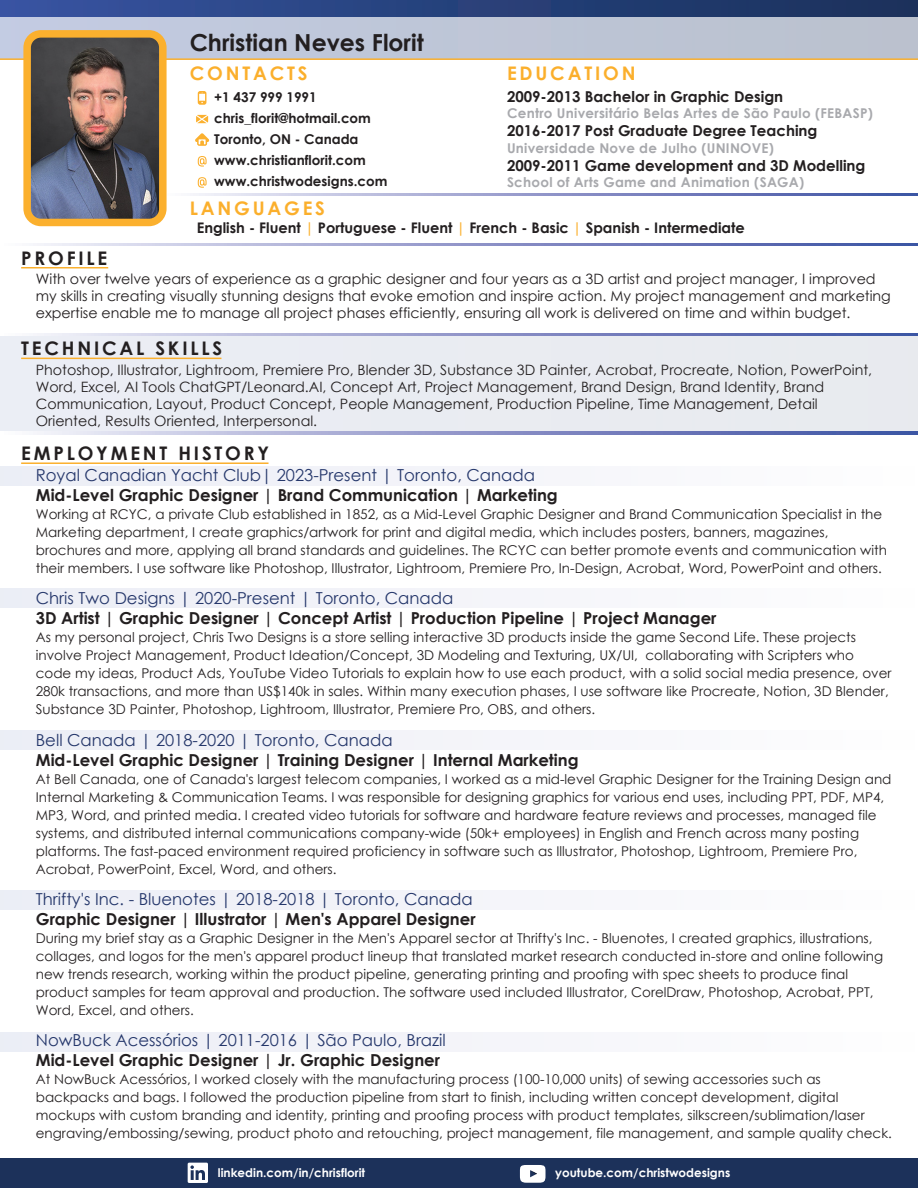
<style>
.page{position:relative;width:918px;height:1188px;background:#fff}
.page>*{position:absolute;margin:0;border:0;box-sizing:border-box;transform-origin:0 0}
.t1{font:700 23.4px "Century Gothic";color:#231f20}
.t2{font:700 18.75px "Century Gothic";letter-spacing:.15em;color:#231f20}
.t3{font:700 18.75px "Century Gothic";letter-spacing:.15em;color:#fbaf2c}
.t4{font:700 16.5px "Century Gothic";color:#231f20}
.t5{font:16.5px "Century Gothic";color:#25376b}
.t6{font:700 15px "Century Gothic";color:#231f20}
.t7{font:700 14.55px "Century Gothic";color:#231f20}
.t8{font:14.25px/17.1px "Century Gothic";color:#231f20}
.t9{font:13.5px/18px "Century Gothic";color:#231f20}
.t10{font:700 13.5px "Century Gothic";letter-spacing:.02em;color:#a8a9ad}
.t11{font:700 13.5px/21px "Century Gothic";color:#231f20}
.t12{font:700 12px "Century Gothic";color:#fff}
.s1{color:#fbb02e}
</style>
<div class="page">
<div style="left:0;top:16px;width:918px;height:43px;background:#bec6d6"></div>
<hr style="left:0;top:58px;width:918px;height:2px;background:#fbb02e">
<div style="left:0;top:0;width:918px;height:16px;background:linear-gradient(to right,#3753a0,#193059)"></div>
<div style="left:0;top:336px;width:918px;height:96px;background:#eaecf2"></div>
<div style="left:0;top:1159px;width:918px;height:29px;background:#1c315a"></div>
<div style="left:520px;top:1165px;width:26px;height:18px;background:#fff;border-radius:7px"></div>
<svg style="left:530px;top:1170px;width:7px;height:7px"></svg>
<svg style="left:188px;top:1163px;width:20px;height:20px"></svg>
<hr style="left:21px;top:267px;width:87px;height:2px;background:#fbb02e">
<hr style="left:21px;top:358px;width:200px;height:1px;background:#fbb02e">
<svg style="left:37px;top:432px;width:881px;height:2px"></svg>
<div style="left:0;top:467px;width:918px;height:19px;background:#f4f4f9"></div>
<div style="left:0;top:589px;width:918px;height:19px;background:#f4f4f9"></div>
<div style="left:0;top:731px;width:918px;height:19px;background:#f4f4f9"></div>
<div style="left:0;top:890px;width:918px;height:19px;background:#f4f4f9"></div>
<div style="left:0;top:1032px;width:918px;height:19px;background:#f4f4f9"></div>
<svg style="left:37px;top:333px;width:881px;height:3px"></svg>
<svg style="left:37px;top:243px;width:881px;height:3px"></svg>
<svg style="left:193px;top:193px;width:725px;height:3px"></svg>
<hr style="left:21px;top:462px;width:248px;height:2px;background:#fbb02e">
<svg style="left:198px;top:91px;width:8px;height:14px"></svg>
<svg style="left:195px;top:133px;width:14px;height:13px"></svg>
<svg style="left:198px;top:177px;width:9px;height:11px"></svg>
<svg style="left:198px;top:156px;width:9px;height:11px"></svg>
<svg style="left:196px;top:115px;width:12px;height:8px"></svg>
<img style="left:32px;top:39px;width:126px;height:178px">
<div style="left:23px;top:30px;width:144px;height:196px;border:8px solid #fbb02e;border-radius:14px"></div>
<h1 class="t1" style="left:190px;top:25px;width:236px">Christian Neves Florit</h1>
<h2 class="t3" style="left:190px;top:59px;width:119px">CONTACTS</h2>
<p class="t11" style="left:214px;top:86px;width:175px">+1 437 999 1991 chris_florit@hotmail.com<br>Toronto, ON - Canada www.christianflorit.com www.christwodesigns.com</p>
<h2 class="t3" style="left:507px;top:59px;width:130px">EDUCATION</h2>
<p class="t6" style="left:507px;top:85px;width:278px">2009-2013 Bachelor in Graphic Design</p>
<p class="t10" style="left:507px;top:103px;width:368px">Centro Universitário Belas Artes de São Paulo (FEBASP)</p>
<p class="t6" style="left:507px;top:119px;width:312px">2016-2017 Post Graduate Degree Teaching</p>
<p class="t10" style="left:507px;top:137px;width:269px">Universidade Nove de Julho (UNINOVE)</p>
<p class="t6" style="left:507px;top:154px;width:360px">2009-2011 Game development and 3D Modelling</p>
<p class="t10" style="left:507px;top:172px;width:299px">School of Arts Game and Animation (SAGA)</p>
<h2 class="t2" style="left:21px;top:244px;width:88px">PROFILE</h2>
<h2 class="t3" style="left:190px;top:194px;width:137px">LANGUAGES</h2>
<p class="t7" style="left:197px;top:217px;width:550px">English - Fluent <span class="s1">|</span> Portuguese - Fluent <span class="s1">|</span> French - Basic <span class="s1">|</span> Spanish - Intermediate</p>
<p class="t8" style="left:36px;top:270px;width:857px">With over twelve years of experience as a graphic designer and four years as a 3D artist and project manager, I improved my skills in creating visually stunning designs that evoke emotion and inspire action. My project management and marketing expertise enable me to manage all project phases efficiently, ensuring all work is delivered on time and within budget.</p>
<h2 class="t2" style="left:21px;top:334px;width:203px">TECHNICAL SKILLS</h2>
<p class="t8" style="left:36px;top:361px;width:838px">Photoshop, Illustrator, Lightroom, Premiere Pro, Blender 3D, Substance 3D Painter, Acrobat, Procreate, Notion, PowerPoint, Word, Excel, AI Tools ChatGPT/Leonard.AI, Concept Art, Project Management, Brand Design, Brand Identity, Brand Communication, Layout, Product Concept, People Management, Production Pipeline, Time Management, Detail Oriented, Results Oriented, Interpersonal.</p>
<h2 class="t2" style="left:21px;top:439px;width:249px">EMPLOYMENT HISTORY</h2>
<p class="t5" style="left:36px;top:464px;width:501px">Royal Canadian Yacht Club| 2023-Present | Toronto, Canada</p>
<p class="t4" style="left:36px;top:482px;width:524px">Mid-Level Graphic Designer | Brand Communication | Marketing</p>
<p class="t9" style="left:36px;top:505px;width:853px">Working at RCYC, a private Club established in 1852, as a Mid-Level Graphic Designer and Brand Communication Specialist in the Marketing department, I create graphics/artwork for print and digital media, which includes posters, banners, magazines, brochures and more, applying all brand standards and guidelines. The RCYC can better promote events and communication with their members. I use software like Photoshop, Illustrator, Lightroom, Premiere Pro, In-Design, Acrobat, Word, PowerPoint and others.</p>
<p class="t5" style="left:36px;top:587px;width:419px">Chris Two Designs | 2020-Present | Toronto, Canada</p>
<p class="t4" style="left:36px;top:606px;width:682px">3D Artist | Graphic Designer | Concept Artist | Production Pipeline | Project Manager</p>
<p class="t9" style="left:36px;top:628px;width:857px">As my personal project, Chris Two Designs is a store selling interactive 3D products inside the game Second Life. These projects involve Project Management, Product Ideation/Concept, 3D Modeling and Texturing, UX/UI, collaborating with Scripters who code my ideas, Product Ads, YouTube Video Tutorials to explain how to use each product, with a solid social media presence, over 280k transactions, and more than US$140k in sales. Within many execution phases, I use software like Procreate, Notion, 3D Blender, Substance 3D Painter, Photoshop, Lightroom, Illustrator, Premiere Pro, OBS, and others.</p>
<p class="t5" style="left:36px;top:728px;width:358px">Bell Canada | 2018-2020 | Toronto, Canada</p>
<p class="t4" style="left:36px;top:747px;width:544px">Mid-Level Graphic Designer | Training Designer | Internal Marketing</p>
<p class="t9" style="left:36px;top:769px;width:857px">At Bell Canada, one of Canada's largest telecom companies, I worked as a mid-level Graphic Designer for the Training Design and Internal Marketing &amp; Communication Teams. I was responsible for designing graphics for various end uses, including PPT, PDF, MP4, MP3, Word, and printed media. I created video tutorials for software and hardware feature reviews and processes, managed file systems, and distributed internal communications company-wide (50k+ employees) in English and French across many posting platforms. The fast-paced environment required proficiency in software such as Illustrator, Photoshop, Lightroom, Premiere Pro, Acrobat, PowerPoint, Excel, Word, and others.</p>
<p class="t5" style="left:36px;top:888px;width:438px">Thrifty's Inc. - Bluenotes | 2018-2018 | Toronto, Canada</p>
<p class="t4" style="left:36px;top:906px;width:441px">Graphic Designer | Illustrator | Men's Apparel Designer</p>
<p class="t9" style="left:36px;top:929px;width:849px">During my brief stay as a Graphic Designer in the Men's Apparel sector at Thrifty's Inc. - Bluenotes, I created graphics, illustrations, collages, and logos for the men's apparel product lineup that translated market research conducted in-store and online following new trends research, working within the product pipeline, generating printing and proofing with spec sheets to produce final product samples for team approval and production. The software used included Illustrator, CorelDraw, Photoshop, Acrobat, PPT, Word, Excel, and others.</p>
<p class="t5" style="left:36px;top:1029px;width:412px">NowBuck Acessórios | 2011-2016 | São Paulo, Brazil</p>
<p class="t4" style="left:36px;top:1048px;width:406px">Mid-Level Graphic Designer | Jr. Graphic Designer</p>
<p class="t9" style="left:36px;top:1070px;width:858px">At NowBuck Acessórios, I worked closely with the manufacturing process (100-10,000 units) of sewing accessories such as backpacks and bags. I followed the production pipeline from start to finish, including written concept development, digital mockups with custom branding and identity, printing and proofing process with product templates, silkscreen/sublimation/laser engraving/embossing/sewing, product photo and retouching, project management, file management, and sample quality check.</p>
<p class="t12" style="left:218px;top:1164px;width:149px">linkedin.com/in/chrisflorit</p>
<p class="t12" style="left:555px;top:1164px;width:177px">youtube.com/christwodesigns</p>
</div>
